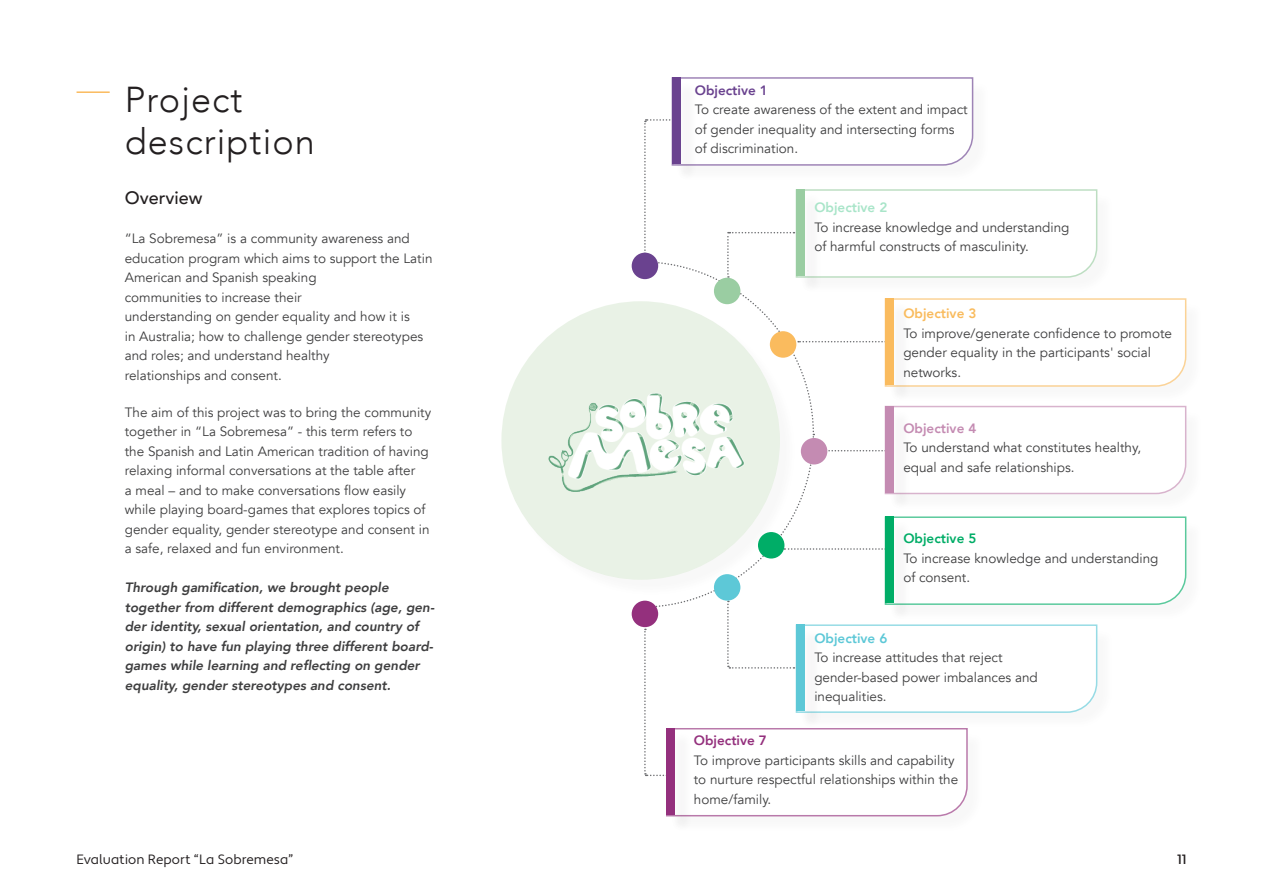
<style>
.page{position:relative;width:1263px;height:893px;background:#fff}
.page>*{position:absolute;margin:0;border:0;box-sizing:border-box;transform-origin:0 0}
.Heading{font:300 36px "Avenir";letter-spacing:.03em;color:#231f20}
.t1{font:500 18px "Avenir";color:#231f20}
.t2{font:13.5px/19.5px "Avenir";color:#3e3e3f}
.t3{font:italic 800 13.5px/19.5px "Avenir";color:#3e3e3f}
.t4{font:13.5px "Apertura";letter-spacing:.005em;color:#231f20}
.t5{font:800 13.5px "Avenir";color:#6a428f}
.t6{font:800 13.5px "Avenir";color:#00ad67}
.t7{font:800 13.5px "Avenir";color:#5dc8d7}
.t8{font:800 13.5px "Avenir";color:#94307d}
.t9{font:800 13.5px "Avenir";color:#a9e5c9}
.t10{font:800 13.5px "Avenir";color:#f9bb5d}
.t11{font:800 13.5px "Avenir";color:#c48bb2}
.t12{font:500 13.5px "Apertura";color:#231f20}
</style>
<div class="page">
<div style="left:668px;top:730px;width:318px;height:105px;background:#fbfbfb"></div>
<div style="left:501px;top:301px;width:279px;height:279px;background:#e9f2e6;border-radius:50%"></div>
<hr style="left:77px;top:91px;width:33px;height:2px;background:#fabb5e">
<img style="left:548px;top:398px;width:96px;height:94px">
<div style="left:632px;top:253px;width:26px;height:26px;background:#6a428f;border-radius:50%"></div>
<div style="left:632px;top:601px;width:26px;height:26px;background:#94307d;border-radius:50%"></div>
<svg style="left:644px;top:77px;width:543px;height:740px"></svg>
<div style="left:887px;top:408px;width:26px;height:103px;background:#fafafa"></div>
<div style="left:885px;top:406px;width:9px;height:87px;background:#c48bb2"></div>
<p class="Heading" style="left:125px;top:78px;width:119px">Project</p>
<p class="Heading" style="left:125px;top:120px;width:192px">description</p>
<p class="t1" style="left:125px;top:183px;width:79px">Overview</p>
<p class="t2" style="left:125px;top:229px;width:309px">“La Sobremesa” is a community awareness and education program which aims to support the Latin American and Spanish speaking<br>communities to increase their<br>understanding on gender equality and how it is<br>in Australia; how to challenge gender stereotypes and roles; and understand healthy<br>relationships and consent.</p>
<p class="t2" style="left:125px;top:402px;width:308px">The aim of this project was to bring the community together in “La Sobremesa” - this term refers to the Spanish and Latin American tradition of having relaxing informal conversations at the table after<br>a meal – and to make conversations flow easily while playing board-games that explores topics of gender equality, gender stereotype and consent in a safe, relaxed and fun environment.</p>
<p class="t3" style="left:125px;top:578px;width:311px">Through gamification, we brought people together from different demographics (age, gen&shy;der identity, sexual orientation, and country of origin) to have fun playing three different board&shy;games while learning and reflecting on gender equality, gender stereotypes and consent.</p>
<p class="t5" style="left:695px;top:79px;width:75px">Objective 1</p>
<p class="t2" style="left:695px;top:100px;width:274px">To create awareness of the extent and impact of gender inequality and intersecting forms of discrimination.</p>
<p class="t9" style="left:814px;top:197px;width:75px">Objective 2</p>
<p class="t2" style="left:814px;top:217px;width:257px">To increase knowledge and understanding of harmful constructs of masculinity.</p>
<p class="t10" style="left:903px;top:303px;width:75px">Objective 3</p>
<p class="t2" style="left:903px;top:324px;width:270px">To improve/generate confidence to promote gender equality in the participants' social networks.</p>
<p class="t11" style="left:903px;top:417px;width:75px">Objective 4</p>
<p class="t2" style="left:903px;top:438px;width:239px">To understand what constitutes healthy, equal and safe relationships.</p>
<p class="t6" style="left:903px;top:528px;width:75px">Objective 5</p>
<p class="t2" style="left:903px;top:549px;width:257px">To increase knowledge and understanding of consent.</p>
<p class="t7" style="left:814px;top:628px;width:75px">Objective 6</p>
<p class="t2" style="left:814px;top:648px;width:225px">To increase attitudes that reject gender-based power imbalances and inequalities.</p>
<p class="t8" style="left:694px;top:730px;width:75px">Objective 7</p>
<p class="t2" style="left:694px;top:751px;width:266px">To improve participants skills and capability to nurture respectful relationships within the home/family.</p>
<p class="t4" style="left:77px;top:851px;width:218px">Evaluation Report “La Sobremesa”</p>
<p class="t12" style="left:1177px;top:851px;width:11px">11</p>
</div>
